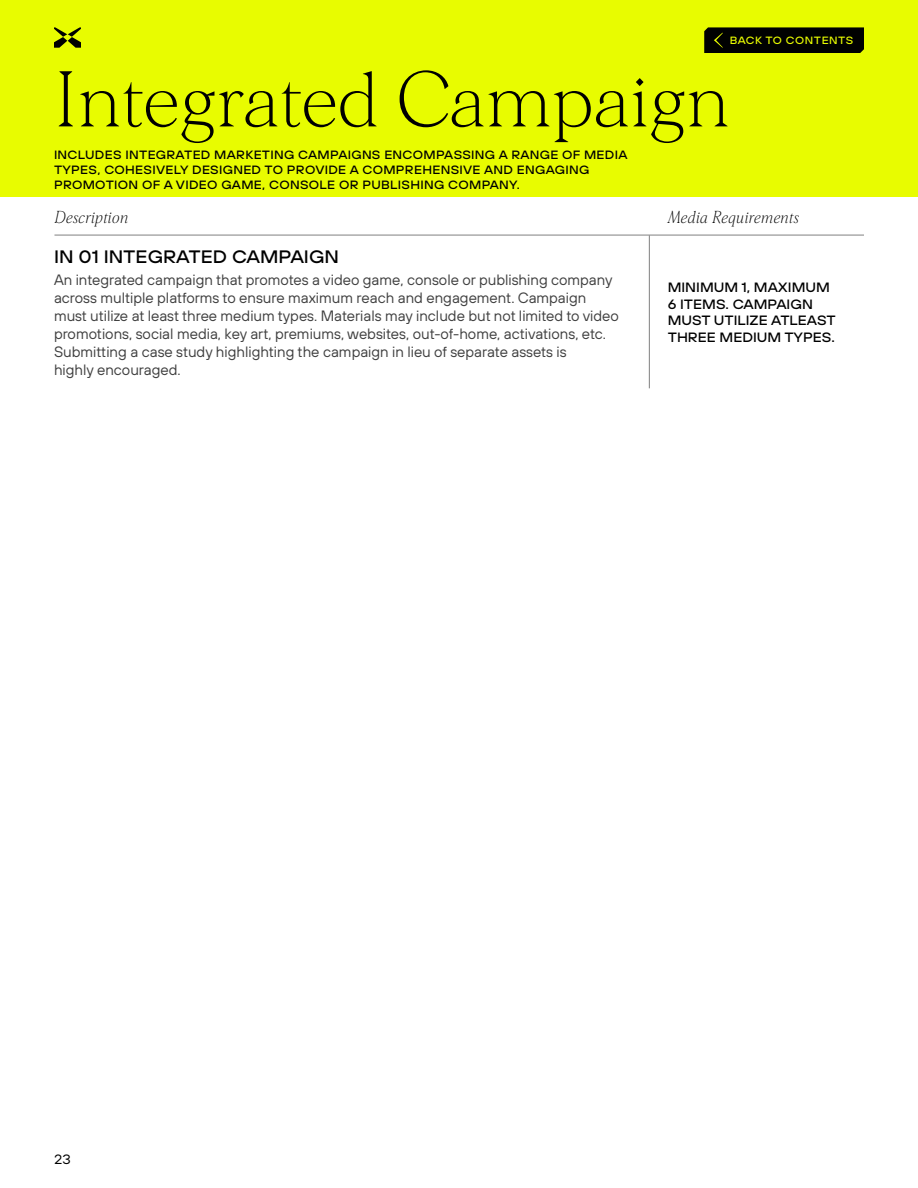
<style>
.page{position:relative;width:918px;height:1188px;background:#fff}
.page>*{position:absolute;margin:0;border:0;box-sizing:border-box;transform-origin:0 0}
.t1{font:200 75px "Morion";color:#000}
.t2{font:500 18px "TT Hoves Pro Exp";color:#000}
.t3{font:italic 200 16.5px "Morion";letter-spacing:.025em;color:#000}
.t4{font:15px/18px "TT Hoves Pro";color:#404040}
.t5{font:500 13.5px/16.5px "TT Hoves Pro Exp";color:#000}
.t6{font:13.5px "TT Hoves Pro Exp";color:#000101}
.t7{font:500 12px/15px "TT Hoves Pro Exp";letter-spacing:.025em;color:#000}
.t8{font:500 10.5px "TT Hoves Pro Exp";letter-spacing:.05em;color:#e8fc00}
</style>
<div class="page">
<div style="left:0;top:0;width:918px;height:197px;background:#e8fc00"></div>
<svg style="left:54px;top:27px;width:27px;height:21px"></svg>
<hr style="left:54px;top:235px;width:810px;height:1px;background:#808080">
<div style="left:704px;top:27px;width:160px;height:26px;background:#000101"></div>
<hr style="left:649px;top:235px;width:1px;height:153px;background:#808080">
<p class="t8" style="left:730px;top:34px;width:125px">BACK TO CONTENTS</p>
<h1 class="t1" style="left:54px;top:58px;width:677px">Integrated Campaign</h1>
<p class="t7" style="left:54px;top:147px;width:575px">INCLUDES INTEGRATED MARKETING CAMPAIGNS ENCOMPASSING A RANGE OF MEDIA<br>TYPES, COHESIVELY DESIGNED TO PROVIDE A COMPREHENSIVE AND ENGAGING<br>PROMOTION OF A VIDEO GAME, CONSOLE OR PUBLISHING COMPANY.</p>
<p class="t3" style="left:54px;top:208px;width:75px">Description</p>
<p class="t3" style="left:668px;top:208px;width:133px">Media Requirements</p>
<p class="t2" style="left:54px;top:244px;width:286px">IN 01 INTEGRATED CAMPAIGN</p>
<p class="t4" style="left:54px;top:271px;width:566px">An integrated campaign that promotes a video game, console or publishing company across multiple platforms to ensure maximum reach and engagement. Campaign must utilize at least three medium types. Materials may include but not limited to video promotions, social media, key art, premiums, websites, out-of-home, activations, etc.<br>Submitting a case study highlighting the campaign in lieu of separate assets is<br>highly encouraged.</p>
<p class="t5" style="left:668px;top:279px;width:170px">MINIMUM 1, MAXIMUM<br>6 ITEMS. CAMPAIGN<br>MUST UTILIZE ATLEAST<br>THREE MEDIUM TYPES.</p>
<p class="t6" style="left:54px;top:1150px;width:19px">23</p>
</div>
